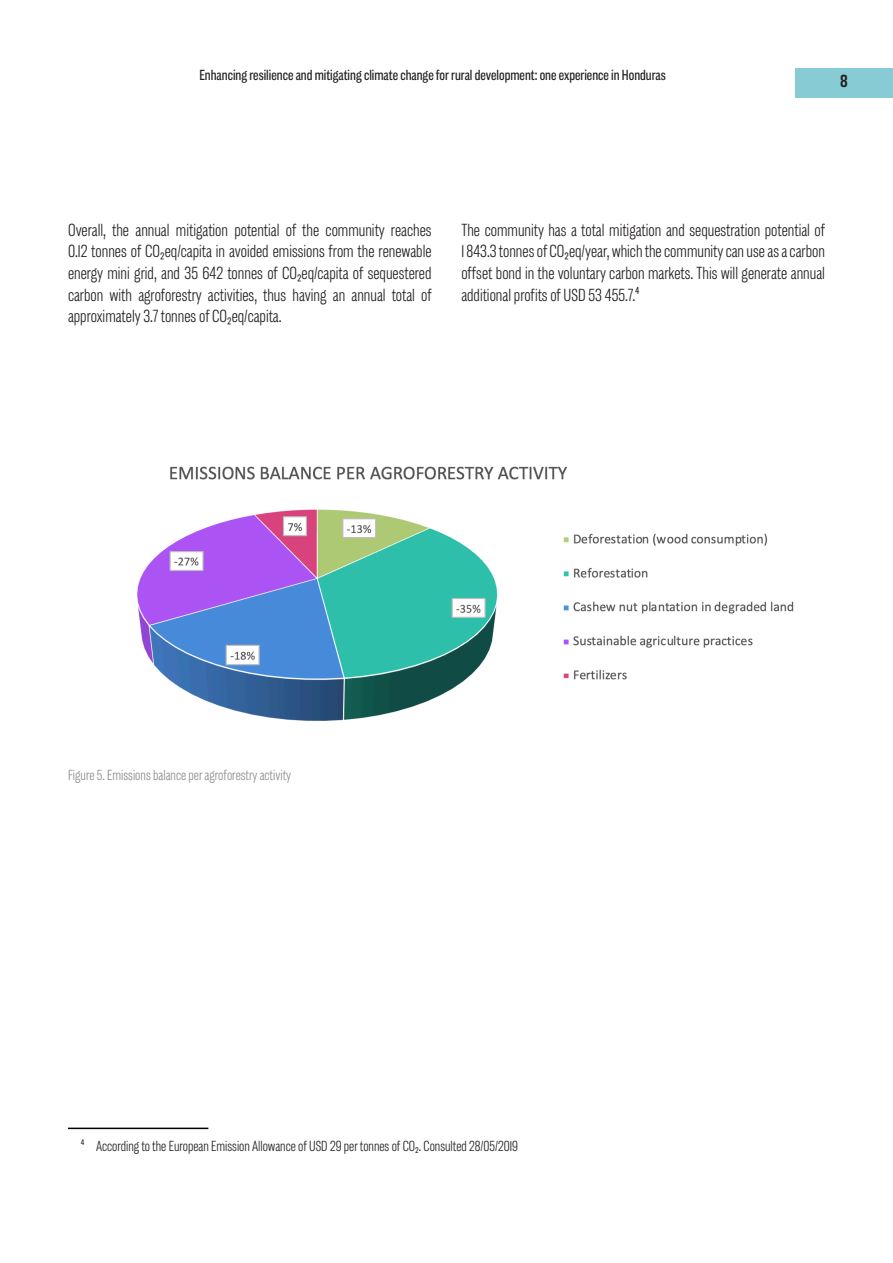
<style>
.page{position:relative;width:893px;height:1263px;background:#fff}
.page>*{position:absolute;margin:0;border:0;box-sizing:border-box;transform-origin:0 0}
.t1{font:300 18px/21.6px "Americane Condensed";color:#231f20;text-align:justify}
.t2{font:500 18px "Americane Condensed";color:#231f20}
.t3{font:15px "Americane Condensed";color:#231f20}
.t4{font:300 15px "Americane Condensed";color:#231f20}
.t5{font:300 15px "Americane Condensed";color:#8a8c8f}
</style>
<div class="page">
<div style="left:795px;top:68px;width:98px;height:30px;background:#87ccd4"></div>
<img style="left:137px;top:466px;width:657px;height:255px">
<hr style="left:68px;top:1127px;width:140px;height:2px;background:#000">
<p class="t3" style="left:199px;top:66px;width:468px">Enhancing resilience and mitigating climate change for rural development: one experience in Honduras</p>
<p class="t2" style="left:840px;top:70px;width:9px">8</p>
<p class="t1" style="left:68px;top:219px;width:365px">Overall, the annual mitigation potential of the community reaches 0.12 tonnes of CO₂eq/capita in avoided emissions from the renewable energy mini grid, and 35 642 tonnes of CO₂eq/capita of sequestered carbon with agroforestry activities, thus having an annual total of approximately 3.7 tonnes of CO₂eq/capita.</p>
<p class="t1" style="left:461px;top:219px;width:365px">The community has a total mitigation and sequestration potential of 1 843.3 tonnes of CO₂eq/year, which the community can use as a carbon offset bond in the voluntary carbon markets. This will generate annual additional profits of USD 53 455.7.⁴</p>
<p class="t5" style="left:68px;top:766px;width:225px">Figure 5. Emissions balance per agroforestry activity</p>
<p class="t4" style="left:81px;top:1137px;width:439px">⁴ According to the European Emission Allowance of USD 29 per tonnes of CO₂. Consulted 28/05/2019</p>
</div>
